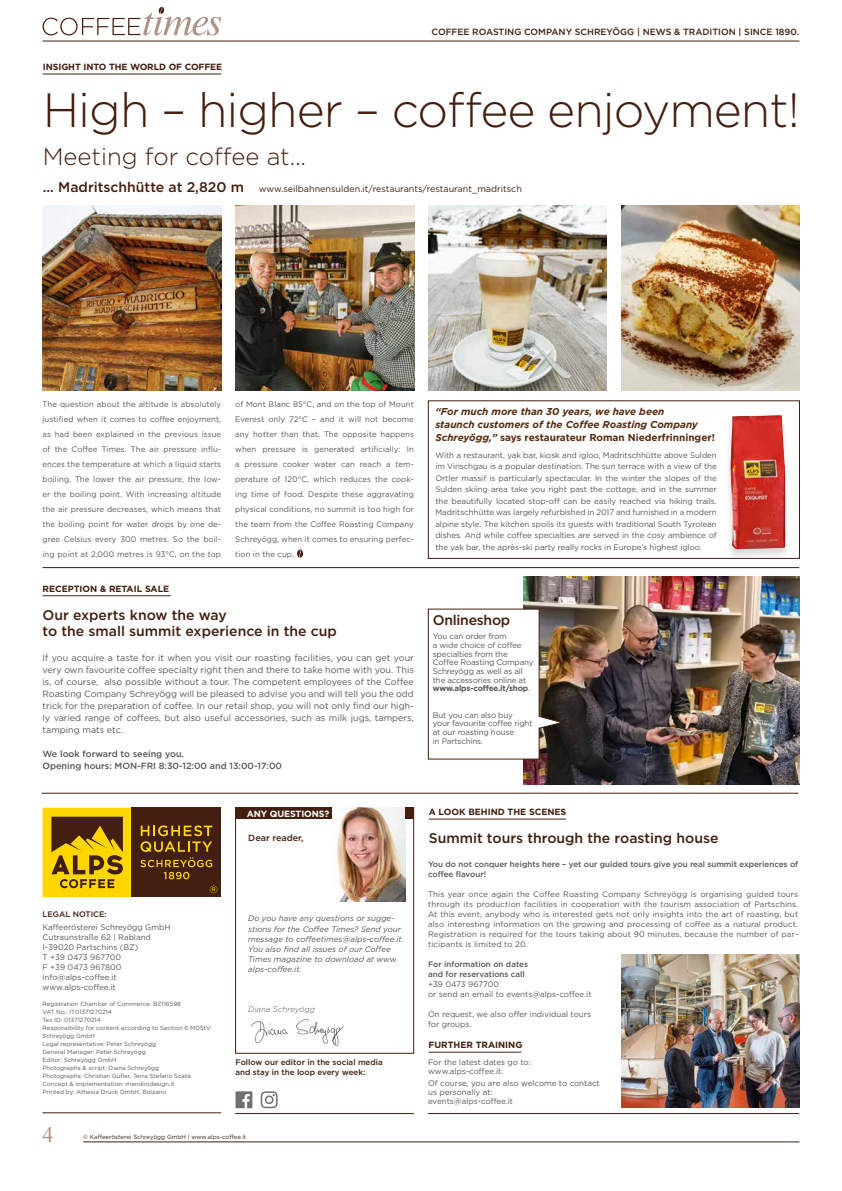
<style>
.page{position:relative;width:842px;height:1191px;background:#fff}
.page>*{position:absolute;margin:0;border:0;box-sizing:border-box;transform-origin:0 0}
.t1{font:300 48px "Gotham";letter-spacing:-.02em;color:#421f10}
.t2{font:300 24px "Gotham";color:#421f10}
.t3{font:22px "Times New Roman";color:#ad9388}
.t4{font:500 14px/16px "Gotham";color:#421f10}
.t5{font:500 14px "Gotham";letter-spacing:-.02em;color:#421f10}
.t6{font:italic 700 10px/13px "Gotham";color:#572c10}
.t7{font:9px/12px "Gotham";color:#575756;text-align:justify}
.t8{font:700 9px "Gotham";color:#421f10}
.t9{font:9px "Gotham";color:#421f10}
.t10{font:500 9px/12px "Gotham";color:#575756}
.t11{font:500 9px "Gotham";color:#421f10}
.t12{font:700 9px "Gotham";letter-spacing:-.01em;color:#fff}
.t13{font:8px/15px "Gotham";color:#575756}
.t14{font:8px/8.7px "Gotham";letter-spacing:-.02em;color:#575756}
.t15{font:italic 8px/10px "Gotham";color:#575756}
.t16{font:500 8px/10px "Gotham";color:#575756}
.t17{font:500 8px/10px "Gotham";color:#421f10}
.t18{font:italic 300 8px "Gotham";color:#575756}
.t19{font:6px/8px "Gotham";color:#575756}
.t20{font:6px "Gotham";color:#421f10}
.s1{font-weight:500;font-size:14px}
.s2{font-size:9px}
.s3{font-style:normal}
.s4{font-weight:700}
</style>
<div class="page">
<img style="left:524px;top:576px;width:275px;height:208px">
<div style="left:236px;top:1091px;width:16px;height:17px;background:#706f6f"></div>
<svg style="left:242px;top:1094px;width:8px;height:14px"></svg>
<svg style="left:43px;top:807px;width:89px;height:90px;background:#bd9707"></svg>
<div style="left:132px;top:807px;width:89px;height:90px;background:#421f10"></div>
<svg style="left:140px;top:825px;width:72px;height:54px"></svg>
<svg style="left:210px;top:885px;width:7px;height:8px"></svg>
<img style="left:236px;top:206px;width:178px;height:184px">
<img style="left:428px;top:206px;width:179px;height:184px">
<img style="left:621px;top:206px;width:178px;height:184px">
<div style="left:724px;top:415px;width:68px;height:146px;background:#000;opacity:.15"></div>
<img style="left:730px;top:415px;width:55px;height:134px">
<img style="left:43px;top:206px;width:178px;height:184px">
<img style="left:621px;top:954px;width:179px;height:153px">
<svg style="left:261px;top:1091px;width:17px;height:17px"></svg>
<hr style="left:83px;top:1141px;width:716px;height:1px;background:#421f10">
<svg style="left:235px;top:807px;width:179px;height:246px"></svg>
<div style="left:236px;top:807px;width:96px;height:12px;background:#421f10"></div>
<hr style="left:43px;top:41px;width:756px;height:1px;background:#421f10">
<svg style="left:43px;top:7px;width:178px;height:29px"></svg>
<hr style="left:43px;top:595px;width:128px;height:1px;background:#421f10">
<img style="left:248px;top:1016px;width:101px;height:34px">
<hr style="left:43px;top:1112px;width:178px;height:1px;background:#421f10">
<hr style="left:235px;top:1113px;width:179px;height:1px;background:#421f10">
<hr style="left:42px;top:793px;width:756px;height:1px;background:#421f10">
<div style="left:405px;top:807px;width:9px;height:12px;background:#421f10"></div>
<svg style="left:428px;top:608px;width:136px;height:151px"></svg>
<svg style="left:297px;top:549px;width:7px;height:9px"></svg>
<hr style="left:43px;top:74px;width:178px;height:1px;background:#421f10">
<hr style="left:43px;top:567px;width:756px;height:1px;background:#421f10">
<hr style="left:429px;top:819px;width:137px;height:1px;background:#421f10">
<hr style="left:429px;top:1052px;width:92px;height:1px;background:#421f10">
<hr style="left:428px;top:1113px;width:371px;height:1px;background:#421f10">
<p class="t8" style="left:43px;top:61px;width:181px">INSIGHT INTO THE WORLD OF COFFEE</p>
<p class="t11" style="left:432px;top:26px;width:369px">COFFEE ROASTING COMPANY SCHREYÖGG | NEWS &amp; TRADITION | SINCE 1890.</p>
<h1 class="t1" style="left:43px;top:79px;width:758px">High – higher – coffee enjoyment!</h1>
<h2 class="t2" style="left:43px;top:141px;width:265px">Meeting for coffee at…</h2>
<p class="t9" style="left:43px;top:183px;width:481px"><span class="s1">... Madritschhütte at 2,820 m</span> www.seilbahnensulden.it/restaurants/restaurant_madritsch</p>
<p class="t13" style="left:43px;top:396px;width:180px;text-align:justify">The question about the altitude is absolutely justified when it comes to coffee enjoyment, as had been explained in the previous issue of the Coffee Times. The air pressure influ&shy;ences the temperature at which a liquid starts boiling. The lower the air pressure, the low&shy;er the boiling point. With increasing altitude the air pressure decreases, which means that the boiling point for water drops by one de&shy;gree Celsius every 300 metres. So the boil&shy;ing point at 2,000 metres is 93°C, on the top</p>
<p class="t13" style="left:235px;top:396px;width:180px;text-align:justify">of Mont Blanc 85°C, and on the top of Mount Everest only 72°C – and it will not become any hotter than that. The opposite happens when pressure is generated artificially: In a pressure cooker water can reach a tem&shy;perature of 120°C, which reduces the cook&shy;ing time of food. Despite these aggravating physical conditions, no summit is too high for the team from the Coffee Roasting Company Schreyögg, when it comes to ensuring perfec&shy;tion in the cup<span class="s2">.</span></p>
<p class="t8" style="left:43px;top:582px;width:128px">RECEPTION &amp; RETAIL SALE</p>
<h3 class="t4" style="left:43px;top:607px;width:296px">Our experts know the way<br>to the small summit experience in the cup</h3>
<p class="t7" style="left:43px;top:652px;width:373px">If you acquire a taste for it when you visit our roasting facilities, you can get your very own favourite coffee specialty right then and there to take home with you. This is, of course, also possible without a tour. The competent employees of the Coffee Roasting Company Schreyögg will be pleased to advise you and will tell you the odd trick for the preparation of coffee. In our retail shop, you will not only find our high&shy;ly varied range of coffees, but also useful accessories, such as milk jugs, tampers, tamping mats etc.</p>
<p class="t10" style="left:43px;top:748px;width:241px">We look forward to seeing you.<br>Opening hours: MON-FRI 8:30-12:00 and 13:00-17:00</p>
<p class="t6" style="left:435px;top:404px;width:281px">“For much more than 30 years, we have been<br>staunch customers of the Coffee Roasting Company<br>Schreyögg,” <span class="s3">says restaurateur Roman Niederfrinninger!</span></p>
<p class="t13" style="left:435px;top:449px;width:283px;line-height:11.5px;text-align:justify">With a restaurant, yak bar, kiosk and igloo, Madritschhütte above Sulden im Vinschgau is a popular destination. The sun terrace with a view of the Ortler massif is particularly spectacular. In the winter the slopes of the Sulden skiing area take you right past the cottage, and in the summer the beautifully located stop-off can be easily reached via hiking trails.<br>Madritschhütte was largely refurbished in 2017 and furnished in a modern alpine style. The kitchen spoils its guests with traditional South Tyrolean dishes. And while coffee specialties are served in the cosy ambience of the yak bar, the après-ski party really rocks in Europe’s highest igloo.</p>
<h3 class="t5" style="left:433px;top:610px;width:79px">Onlineshop</h3>
<p class="t14" style="left:433px;top:632px;width:102px">You can order from<br>a wide choice of coffee specialties from the<br>Coffee Roasting Company<br>Schreyögg as well as all the accessories online at <span class="s4">www.alps-coffee.it/shop</span>.</p>
<p class="t14" style="left:433px;top:710px;width:101px">But you can also buy<br>your favourite coffee right at our roasting house<br>in Partschins.</p>
<p class="t12" style="left:247px;top:807px;width:84px">ANY QUESTIONS?</p>
<p class="t11" style="left:248px;top:832px;width:57px">Dear reader,</p>
<p class="t17" style="left:43px;top:909px;width:66px">LEGAL NOTICE:</p>
<p class="t13" style="left:43px;top:922px;width:130px;line-height:10px">Kaffeerösterei Schreyögg GmbH<br>Cutraunstraße 62 | Rabland<br>I-39020 Partschins (BZ)<br>T +39 0473 967700<br>F +39 0473 967800 info@alps-coffee.it www.alps-coffee.it</p>
<p class="t19" style="left:43px;top:999px;width:171px">Registration Chamber of Commerce: BZ116598<br>VAT No.: IT01371270214<br>Tax ID: 01371270214<br>Responsibility for content according to Section 6 MDStV:<br>Schreyögg GmbH<br>Legal representative: Peter Schreyögg<br>General Manager: Peter Schreyögg<br>Editor: Schreyögg GmbH<br>Photographs &amp; script: Diana Schreyögg<br>Photographs: Christian Gufler, Terra Stefano Scatà Concept &amp; implementation: mendinidesign.it<br>Printed by: Athesia Druck GmbH, Bolzano</p>
<p class="t15" style="left:248px;top:913px;width:157px">Do you have any questions or sugge&shy;stions for the Coffee Times? Send your message to coffeetimes@alps-coffee.it.<br>You also find all issues of our Coffee Times magazine to download at www. alps-coffee.it.</p>
<p class="t18" style="left:248px;top:1003px;width:68px">Diana Schreyögg</p>
<p class="t17" style="left:236px;top:1057px;width:149px">Follow our editor in the social media and stay in the loop every week:</p>
<h3 class="t3" style="left:43px;top:1119px;width:12px">4</h3>
<p class="t20" style="left:83px;top:1132px;width:165px">© Kaffeerösterei Schreyögg GmbH | www.alps-coffee.it</p>
<p class="t8" style="left:429px;top:805px;width:139px">A LOOK BEHIND THE SCENES</p>
<h3 class="t4" style="left:429px;top:830px;width:291px">Summit tours through the roasting house</h3>
<p class="t16" style="left:428px;top:859px;width:372px">You do not conquer heights here – yet our guided tours give you real summit experiences of coffee flavour!</p>
<p class="t13" style="left:428px;top:889px;width:372px;line-height:10px;text-align:justify">This year once again the Coffee Roasting Company Schreyögg is organising guided tours through its production facilities in cooperation with the tourism association of Partschins.<br>At this event, anybody who is interested gets not only insights into the art of roasting, but also interesting information on the growing and processing of coffee as a natural product.<br>Registration is required for the tours taking about 90 minutes, because the number of par&shy;ticipants is limited to 20.</p>
<p class="t16" style="left:428px;top:959px;width:101px">For information on dates and for reservations call</p>
<p class="t13" style="left:428px;top:979px;width:165px;line-height:10px">+39 0473 967700<br>or send an email to events@alps-coffee.it</p>
<p class="t13" style="left:428px;top:1009px;width:164px;line-height:10px">On request, we also offer individual tours for groups.</p>
<p class="t8" style="left:429px;top:1039px;width:95px">FURTHER TRAINING</p>
<p class="t13" style="left:428px;top:1057px;width:104px;line-height:9px">For the latest dates go to: www.alps-coffee.it.</p>
<p class="t13" style="left:428px;top:1078px;width:173px;line-height:9px">Of course, you are also welcome to contact us personally at:<br>events@alps-coffee.it</p>
</div>
